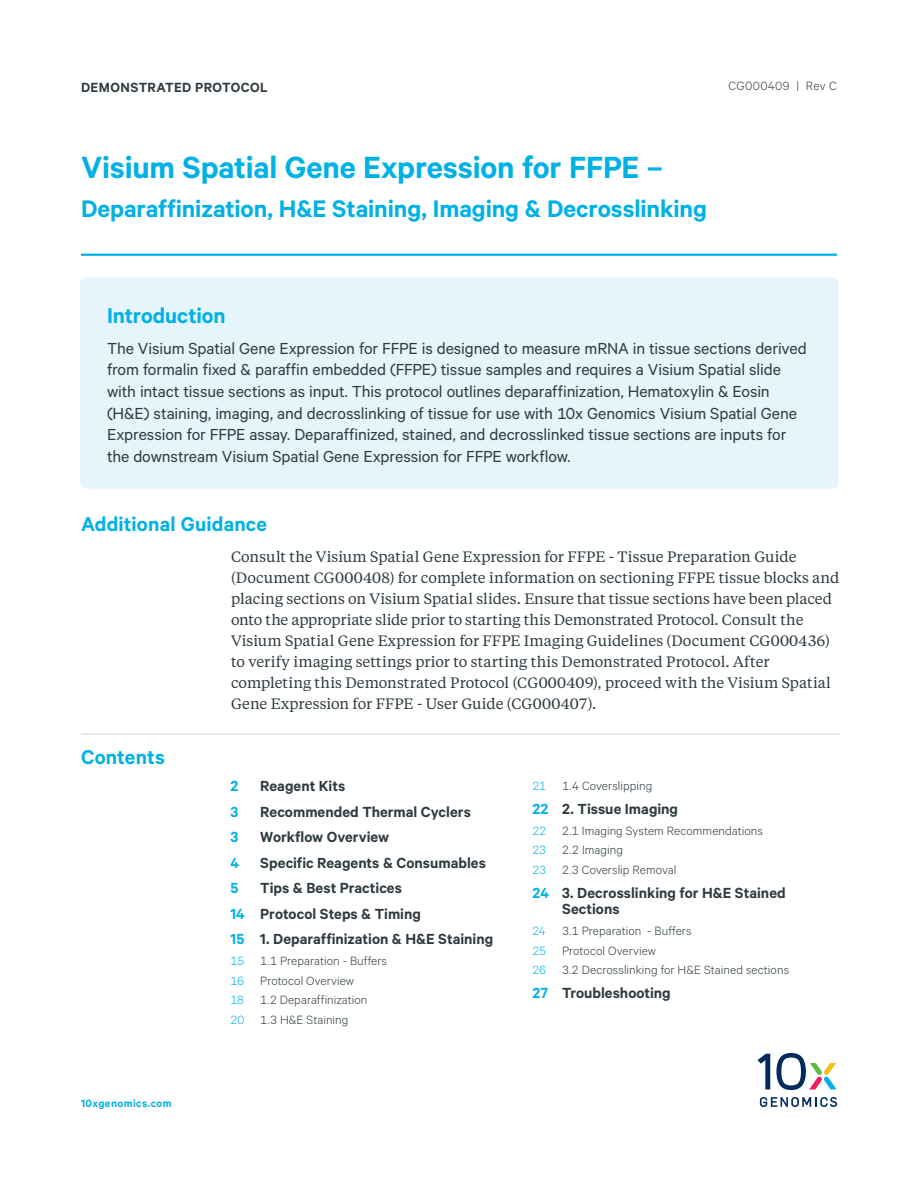
<style>
.page{position:relative;width:918px;height:1188px;background:#fff}
.page>*{position:absolute;margin:0;border:0;box-sizing:border-box;transform-origin:0 0}
.Cover_Title{font:600 34.5px "Calibre";letter-spacing:-.005em;color:#00b1e5}
.Cover_Title-2{font:600 27px "Calibre";letter-spacing:-.005em;color:#00b1e5}
.Section_Header{font:600 24px "Calibre";letter-spacing:-.005em;color:#00b1e5}
.Section_Header-2{font:600 22.5px "Calibre";letter-spacing:.005em;color:#00b1e5}
.Section_Header_w_R{font:600 22.5px "Calibre";letter-spacing:.005em;color:#00b1e5}
.Intro_box_TN{font:18px/21.6px "Calibre";letter-spacing:-.005em;color:#2f3b41}
.TOC_-_Subhead{font:600 16.5px/16.5px "Calibre";color:#2f3b41}
.TOC_-_Subhead-2{font:600 16.5px "Calibre";color:#00b1e5}
.Body_Copy{font:15px/21px "Tiempos Text";color:#2f3b41}
.t1{font:600 15px "Calibre";letter-spacing:.025em;color:#2f3b41}
.t2{font:300 13.5px "Calibre";letter-spacing:.005em;color:#2f3b41}
.t3{font:300 13.5px "Calibre";letter-spacing:.03em;color:#2f3b41}
.t4{font:600 12px "Calibre";letter-spacing:.035em;color:#00b1e5}
.s1{color:#00b1e5}
</style>
<div class="page">
<svg style="left:758px;top:1054px;width:12px;height:36px"></svg>
<svg style="left:776px;top:1053px;width:61px;height:37px"></svg>
<svg style="left:760px;top:1097px;width:77px;height:10px"></svg>
<hr style="left:81px;top:254px;width:756px;height:2px;background:#00b1e5">
<div style="left:80px;top:278px;width:759px;height:211px;background:#e5f5fb;border-radius:6px"></div>
<hr style="left:81px;top:734px;width:758px;height:1px;background:#d1d2d4">
<p class="t1" style="left:81px;top:79px;width:188px">DEMONSTRATED PROTOCOL</p>
<p class="t3" style="left:729px;top:78px;width:110px">CG000409 | Rev C</p>
<p class="Cover_Title" style="left:81px;top:147px;width:583px">Visium Spatial Gene Expression for FFPE –</p>
<p class="Cover_Title-2" style="left:81px;top:192px;width:627px">Deparaffinization, H&amp;E Staining, Imaging &amp; Decrosslinking</p>
<p class="Section_Header" style="left:107px;top:301px;width:120px">Introduction</p>
<p class="Intro_box_TN" style="left:107px;top:337px;width:701px">The Visium Spatial Gene Expression for FFPE is designed to measure mRNA in tissue sections derived from formalin fixed &amp; paraffin embedded (FFPE) tissue samples and requires a Visium Spatial slide with intact tissue sections as input. This protocol outlines deparaffinization, Hematoxylin &amp; Eosin (H&amp;E) staining, imaging, and decrosslinking of tissue for use with 10x Genomics Visium Spatial Gene Expression for FFPE assay. Deparaffinized, stained, and decrosslinked tissue sections are inputs for the downstream Visium Spatial Gene Expression for FFPE workflow.</p>
<p class="Section_Header-2" style="left:81px;top:511px;width:188px">Additional Guidance</p>
<p class="Body_Copy" style="left:231px;top:545px;width:610px">Consult the Visium Spatial Gene Expression for FFPE - Tissue Preparation Guide (Document CG000408) for complete information on sectioning FFPE tissue blocks and placing sections on Visium Spatial slides. Ensure that tissue sections have been placed onto the appropriate slide prior to starting this Demonstrated Protocol. Consult the Visium Spatial Gene Expression for FFPE Imaging Guidelines (Document CG000436) to verify imaging settings prior to starting this Demonstrated Protocol. After completing this Demonstrated Protocol (CG000409), proceed with the Visium Spatial Gene Expression for FFPE - User Guide (CG000407).</p>
<p class="Section_Header_w_R" style="left:81px;top:744px;width:85px">Contents</p>
<p class="TOC_-_Subhead-2" style="left:231px;top:777px;width:9px">2</p>
<p class="TOC_-_Subhead" style="left:260px;top:778px;width:86px">Reagent Kits</p>
<p class="TOC_-_Subhead-2" style="left:231px;top:802px;width:9px">3</p>
<p class="TOC_-_Subhead" style="left:260px;top:803px;width:212px">Recommended Thermal Cyclers</p>
<p class="TOC_-_Subhead-2" style="left:231px;top:828px;width:9px">3</p>
<p class="TOC_-_Subhead" style="left:260px;top:829px;width:130px">Workflow Overview</p>
<p class="TOC_-_Subhead-2" style="left:231px;top:853px;width:10px">4</p>
<p class="TOC_-_Subhead" style="left:260px;top:854px;width:227px">Specific Reagents &amp; Consumables</p>
<p class="TOC_-_Subhead-2" style="left:231px;top:879px;width:10px">5</p>
<p class="TOC_-_Subhead" style="left:260px;top:880px;width:143px">Tips &amp; Best Practices</p>
<p class="TOC_-_Subhead" style="left:231px;top:905px;width:192px"><span class="s1">14</span> Protocol Steps &amp; Timing</p>
<p class="TOC_-_Subhead" style="left:231px;top:931px;width:264px"><span class="s1">15</span> 1. Deparaffinization &amp; H&amp;E Staining</p>
<p class="t2" style="left:231px;top:953px;width:158px"><span class="s1">15</span> 1.1 Preparation - Buffers</p>
<p class="t2" style="left:231px;top:973px;width:125px"><span class="s1">16</span> Protocol Overview</p>
<p class="t2" style="left:231px;top:992px;width:138px"><span class="s1">18</span> 1.2 Deparaffinization</p>
<p class="t2" style="left:231px;top:1012px;width:119px"><span class="s1">20</span> 1.3 H&amp;E Staining</p>
<p class="t2" style="left:532px;top:777px;width:121px"><span class="s1">21</span> 1.4 Coverslipping</p>
<p class="TOC_-_Subhead" style="left:532px;top:800px;width:147px"><span class="s1">22</span> 2. Tissue Imaging</p>
<p class="t2" style="left:532px;top:822px;width:232px"><span class="s1">22</span> 2.1 Imaging System Recommendations</p>
<p class="t2" style="left:532px;top:842px;width:92px"><span class="s1">23</span> 2.2 Imaging</p>
<p class="t2" style="left:532px;top:861px;width:145px"><span class="s1">23</span> 2.3 Coverslip Removal</p>
<p class="TOC_-_Subhead" style="left:562px;top:884px;width:225px;text-indent:-30px"><span class="s1">24</span> 3. Decrosslinking for H&amp;E Stained<br>Sections</p>
<p class="t2" style="left:532px;top:923px;width:161px"><span class="s1">24</span> 3.1 Preparation - Buffers</p>
<p class="t2" style="left:532px;top:942px;width:125px"><span class="s1">25</span> Protocol Overview</p>
<p class="t2" style="left:532px;top:962px;width:258px"><span class="s1">26</span> 3.2 Decrosslinking for H&amp;E Stained sections</p>
<p class="TOC_-_Subhead" style="left:532px;top:984px;width:140px"><span class="s1">27</span> Troubleshooting</p>
<p class="t4" style="left:81px;top:1096px;width:92px">10xgenomics.com</p>
</div>
